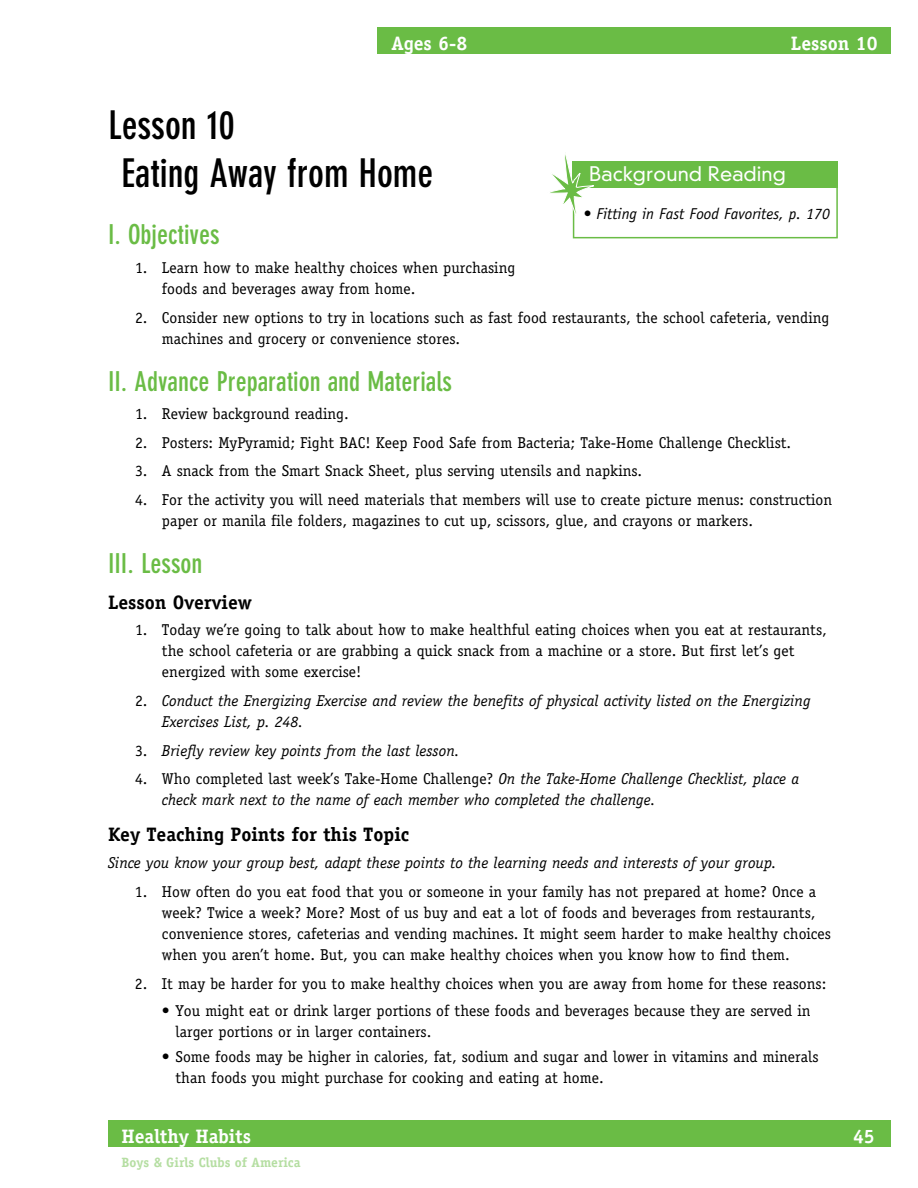
<style>
.page{position:relative;width:918px;height:1188px;background:#fff}
.page>*{position:absolute;margin:0;border:0;box-sizing:border-box;transform-origin:0 0}
.t1{font:700 condensed 39px/48px "DIN Neuzeit Grotesk";color:#000}
.t2{font:700 condensed 27px "DIN Neuzeit Grotesk";color:#6abc45}
.t3{font:700 19.5px "Officina Serif";color:#000}
.t4{font:700 19.5px "Officina Serif";color:#fff}
.t5{font:300 19.5px "DIN Neuzeit Grotesk";color:#fff}
.t6{font:15.75px/21px "Officina Serif";color:#000}
.t7{font:italic 15.75px/21px "Officina Serif";color:#000}
.t8{font:italic 15.75px "Officina Sans";color:#000}
.t9{font:700 13.5px "Officina Serif";color:#b5dea2}
.s1{font-style:normal}
</style>
<div class="page">
<div style="left:108px;top:1120px;width:783px;height:28px;background:#6abc45"></div>
<div style="left:378px;top:27px;width:513px;height:27px;background:#6abc45"></div>
<div style="left:573px;top:161px;width:265px;height:77px;border:2px solid #6abc45"></div>
<div style="left:573px;top:161px;width:265px;height:27px;background:#6abc45"></div>
<svg style="left:550px;top:154px;width:44px;height:67px"></svg>
<p class="t4" style="left:391px;top:31px;width:77px">Ages 6-8</p>
<p class="t4" style="left:791px;top:31px;width:88px">Lesson 10</p>
<p class="t4" style="left:868px;top:31px;width:11px">a</p>
<h1 class="t1" style="left:121px;top:101px;width:313px;text-indent:-13px">Lesson 10<br>Eating Away from Home</h1>
<h2 class="t2" style="left:108px;top:219px;width:113px">I. Objectives</h2>
<p class="t6" style="left:162px;top:257px;width:355px;text-indent:-27px">1. Learn how to make healthy choices when purchasing foods and beverages away from home.</p>
<p class="t6" style="left:162px;top:307px;width:669px;text-indent:-27px">2. Consider new options to try in locations such as fast food restaurants, the school cafeteria, vending machines and grocery or convenience stores.</p>
<h2 class="t2" style="left:108px;top:365px;width:345px">II. Advance Preparation and Materials</h2>
<p class="t6" style="left:135px;top:403px;width:215px">1. Review background reading.</p>
<p class="t6" style="left:135px;top:432px;width:658px">2. Posters: MyPyramid; Fight BAC! Keep Food Safe from Bacteria; Take-Home Challenge Checklist.</p>
<p class="t6" style="left:135px;top:461px;width:509px">3. A snack from the Smart Snack Sheet, plus serving utensils and napkins.</p>
<p class="t6" style="left:162px;top:489px;width:672px;text-indent:-27px">4. For the activity you will need materials that members will use to create picture menus: construction paper or manila file folders, magazines to cut up, scissors, glue, and crayons or markers.</p>
<h2 class="t2" style="left:108px;top:548px;width:96px">III. Lesson</h2>
<p class="t3" style="left:108px;top:590px;width:145px">Lesson Overview</p>
<p class="t6" style="left:162px;top:619px;width:666px;text-indent:-27px">1. Today we’re going to talk about how to make healthful eating choices when you eat at restaurants, the school cafeteria or are grabbing a quick snack from a machine or a store. But first let’s get energized with some exercise!</p>
<p class="t7" style="left:162px;top:690px;width:650px;text-indent:-27px"><span class="s1">2.</span> Conduct the Energizing Exercise and review the benefits of physical activity listed on the Energizing<br>Exercises List, p. 248.</p>
<p class="t7" style="left:135px;top:740px;width:326px"><span class="s1">3.</span> Briefly review key points from the last lesson.</p>
<p class="t7" style="left:162px;top:768px;width:639px;text-indent:-27px"><span class="s1">4. Who completed last week’s Take-Home Challenge?</span> On the Take-Home Challenge Checklist, place a check mark next to the name of each member who completed the challenge.</p>
<p class="t3" style="left:108px;top:822px;width:303px">Key Teaching Points for this Topic</p>
<p class="t7" style="left:108px;top:853px;width:670px">Since you know your group best, adapt these points to the learning needs and interests of your group.</p>
<p class="t6" style="left:162px;top:881px;width:671px;text-indent:-27px">1. How often do you eat food that you or someone in your family has not prepared at home? Once a week? Twice a week? More? Most of us buy and eat a lot of foods and beverages from restaurants, convenience stores, cafeterias and vending machines. It might seem harder to make healthy choices when you aren’t home. But, you can make healthy choices when you know how to find them.</p>
<p class="t6" style="left:135px;top:973px;width:693px">2. It may be harder for you to make healthy choices when you are away from home for these reasons:</p>
<p class="t6" style="left:175px;top:1001px;width:637px;text-indent:-13px">• You might eat or drink larger portions of these foods and beverages because they are served in larger portions or in larger containers.</p>
<p class="t6" style="left:175px;top:1046px;width:645px;text-indent:-13px">• Some foods may be higher in calories, fat, sodium and sugar and lower in vitamins and minerals than foods you might purchase for cooking and eating at home.</p>
<p class="t5" style="left:589px;top:162px;width:198px">Background Reading</p>
<p class="t8" style="left:583px;top:204px;width:248px">• Fitting in Fast Food Favorites, p. 170</p>
<p class="t4" style="left:122px;top:1125px;width:131px">Healthy Habits</p>
<p class="t9" style="left:122px;top:1154px;width:180px">Boys &amp; Girls Clubs of America</p>
<p class="t4" style="left:853px;top:1125px;width:23px">45</p>
</div>
